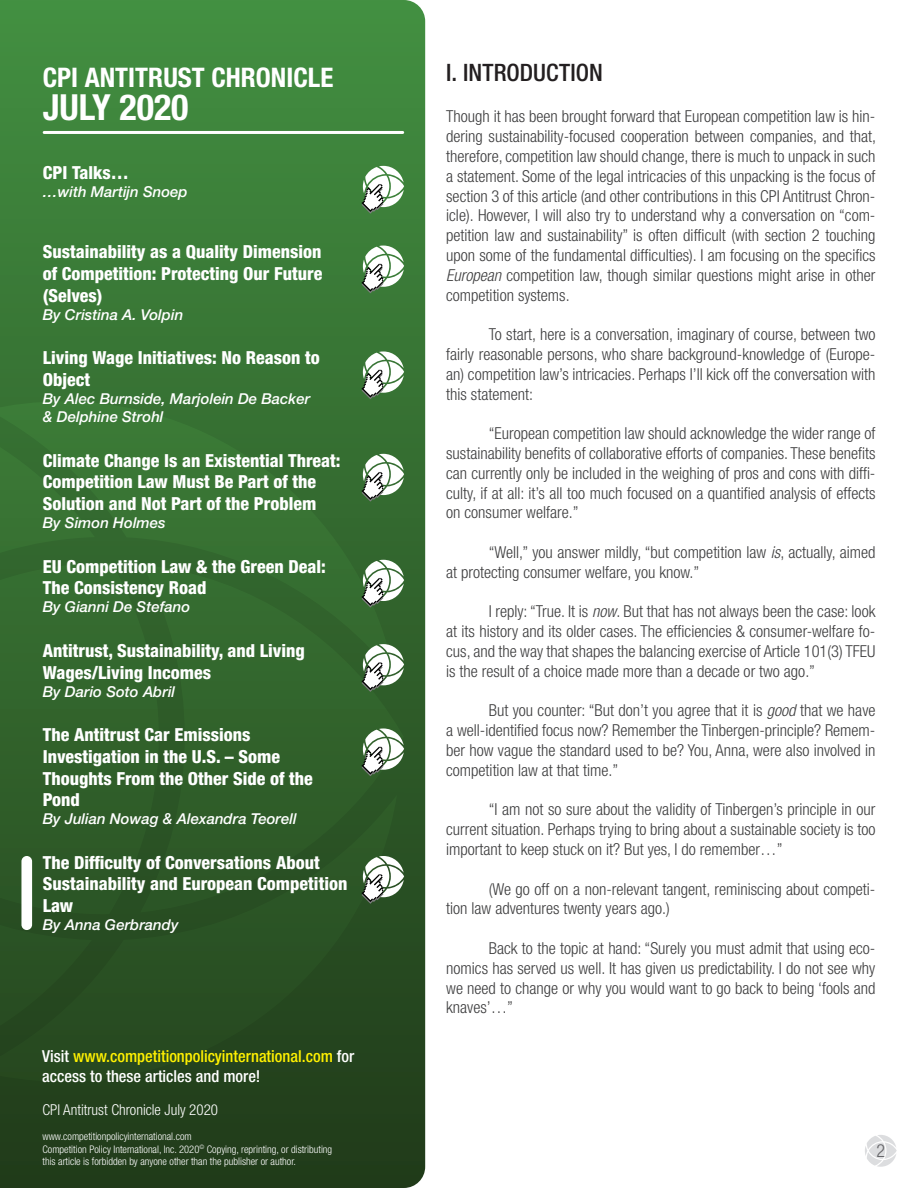
<style>
.page{position:relative;width:918px;height:1188px;background:#fff}
.page>*{position:absolute;margin:0;border:0;box-sizing:border-box;transform-origin:0 0}
.Body_Text{font:700 condensed 36px "Helvetica Neue LT Std";color:#fff}
.Body_Text-2{font:700 condensed 27px "Helvetica Neue LT Std";color:#fff}
.Sin_espaciado{font:500 condensed 24px "Helvetica Neue LT Std";letter-spacing:.005em;color:#231f20}
.t1{font:800 condensed 18px/21.6px "Helvetica Neue LT Std";color:#fff}
.t2{font:300 condensed 18px "Helvetica Neue LT Std";color:#636366}
.Sin_espaciado-2{font:300 condensed 16.5px/19.8px "Helvetica Neue LT Std";color:#3e3e3f;text-align:justify}
.Body_Text-3{font:500 condensed 16.5px/19.8px "Helvetica Neue LT Std";color:#fff101}
.t3{font:italic 500 15px "Helvetica Neue LT Std";color:#fff}
.t4{font:300 condensed 15px "Helvetica Neue LT Std";color:#fff}
.t5{font:300 condensed 10.5px "Helvetica Neue LT Std";color:#fff}
.s1{color:#fff}
.s2{font-style:italic}
</style>
<div class="page">
<svg style="left:0;top:0;width:425px;height:1188px;background:#367032"></svg>
<svg style="left:865px;top:1135px;width:32px;height:32px"></svg>
<div style="left:0;top:677px;width:140px;height:118px;background:#31612b"></div>
<svg style="left:0;top:795px;width:397px;height:287px;background:#274b21"></svg>
<svg style="left:0;top:401px;width:395px;height:276px;background:#367032"></svg>
<svg style="left:140px;top:565px;width:264px;height:347px;background:#2f5f2a"></svg>
<svg style="left:0;top:421px;width:95px;height:292px;background:#356d30"></svg>
<svg style="left:0;top:768px;width:92px;height:289px;background:#2a5224"></svg>
<hr style="left:43px;top:131px;width:361px;height:3px;background:#fff;border-radius:2px">
<div style="left:21px;top:856px;width:11px;height:74px;background:#fff;border-radius:5px"></div>
<svg style="left:362px;top:166px;width:42px;height:48px"></svg>
<svg style="left:362px;top:246px;width:42px;height:47px"></svg>
<svg style="left:362px;top:351px;width:42px;height:48px"></svg>
<svg style="left:362px;top:454px;width:42px;height:48px"></svg>
<svg style="left:362px;top:560px;width:42px;height:48px"></svg>
<svg style="left:362px;top:644px;width:42px;height:48px"></svg>
<svg style="left:362px;top:728px;width:42px;height:48px"></svg>
<svg style="left:362px;top:856px;width:42px;height:48px"></svg>
<p class="Body_Text-2" style="left:43px;top:61px;width:292px">CPI ANTITRUST CHRONICLE</p>
<p class="Body_Text" style="left:43px;top:86px;width:147px">JULY 2020</p>
<p class="t1" style="left:43px;top:161px;width:88px">CPI Talks…</p>
<p class="t3" style="left:43px;top:183px;width:147px">…with Martijn Snoep</p>
<p class="t1" style="left:43px;top:241px;width:281px;text-align:justify">Sustainability as a Quality Dimension of Competition: Protecting Our Future (Selves)</p>
<p class="t3" style="left:43px;top:305px;width:142px">By Cristina A. Volpin</p>
<p class="t1" style="left:43px;top:347px;width:279px">Living Wage Initiatives: No Reason to<br>Object</p>
<p class="t3" style="left:43px;top:390px;width:269px">By Alec Burnside, Marjolein De Backer</p>
<p class="t3" style="left:43px;top:408px;width:122px">&amp; Delphine Strohl</p>
<p class="t1" style="left:43px;top:449px;width:299px">Climate Change Is an Existential Threat:<br>Competition Law Must Be Part of the<br>Solution and Not Part of the Problem</p>
<p class="t3" style="left:43px;top:514px;width:125px">By Simon Holmes</p>
<p class="t1" style="left:43px;top:555px;width:285px">EU Competition Law &amp; the Green Deal:<br>The Consistency Road</p>
<p class="t3" style="left:43px;top:598px;width:149px">By Gianni De Stefano</p>
<p class="t1" style="left:43px;top:639px;width:264px">Antitrust, Sustainability, and Living<br>Wages/Living Incomes</p>
<p class="t3" style="left:43px;top:682px;width:134px">By Dario Soto Abril</p>
<p class="t1" style="left:43px;top:724px;width:272px">The Antitrust Car Emissions<br>Investigation in the U.S. – Some<br>Thoughts From the Other Side of the<br>Pond</p>
<p class="t3" style="left:43px;top:810px;width:255px">By Julian Nowag &amp; Alexandra Teorell</p>
<p class="t1" style="left:43px;top:851px;width:306px">The Difficulty of Conversations About<br>Sustainability and European Competition<br>Law</p>
<p class="t3" style="left:43px;top:916px;width:137px">By Anna Gerbrandy</p>
<p class="Body_Text-3" style="left:42px;top:1046px;width:313px"><span class="s1">Visit</span> www.competitionpolicyinternational.com <span class="s1">for access to these articles and more!</span></p>
<p class="t4" style="left:43px;top:1101px;width:177px">CPI Antitrust Chronicle July 2020</p>
<p class="t5" style="left:43px;top:1130px;width:151px">www.competitionpolicyinternational.com</p>
<p class="t5" style="left:43px;top:1143px;width:291px">Competition Policy International, Inc. 2020<sup>©</sup> Copying, reprinting, or distributing</p>
<p class="t5" style="left:43px;top:1156px;width:255px">this article is forbidden by anyone other than the publisher or author.</p>
<p class="Sin_espaciado" style="left:446px;top:58px;width:158px">I. INTRODUCTION</p>
<p class="Sin_espaciado-2" style="left:446px;top:106px;width:431px">Though it has been brought forward that European competition law is hin&shy;dering sustainability-focused cooperation between companies, and that, therefore, competition law should change, there is much to unpack in such a statement. Some of the legal intricacies of this unpacking is the focus of section 3 of this article (and other contributions in this CPI Antitrust Chron&shy;icle). However, I will also try to understand why a conversation on “com&shy;petition law and sustainability” is often difficult (with section 2 touching upon some of the fundamental difficulties). I am focusing on the specifics <span class="s2">European</span> competition law, though similar questions might arise in other competition systems.</p>
<p class="Sin_espaciado-2" style="left:446px;top:324px;width:431px;text-indent:43px">To start, here is a conversation, imaginary of course, between two fairly reasonable persons, who share background-knowledge of (Europe&shy;an) competition law’s intricacies. Perhaps I’ll kick off the conversation with this statement:</p>
<p class="Sin_espaciado-2" style="left:446px;top:423px;width:431px;text-indent:43px">“European competition law should acknowledge the wider range of sustainability benefits of collaborative efforts of companies. These benefits can currently only be included in the weighing of pros and cons with diffi&shy;culty, if at all: it’s all too much focused on a quantified analysis of effects on consumer welfare.”</p>
<p class="Sin_espaciado-2" style="left:446px;top:542px;width:431px;text-indent:43px">“Well,” you answer mildly, “but competition law <span class="s2">is</span>, actually, aimed at protecting consumer welfare, you know.”</p>
<p class="Sin_espaciado-2" style="left:446px;top:601px;width:431px;text-indent:43px">I reply: “True. It is <span class="s2">now</span>. But that has not always been the case: look at its history and its older cases. The efficiencies &amp; consumer-welfare fo&shy;cus, and the way that shapes the balancing exercise of Article 101(3) TFEU is the result of a choice made more than a decade or two ago.”</p>
<p class="Sin_espaciado-2" style="left:446px;top:700px;width:431px;text-indent:43px">But you counter: “But don’t you agree that it is <span class="s2">good</span> that we have a well-identified focus now? Remember the Tinbergen-principle? Remem&shy;ber how vague the standard used to be? You, Anna, were also involved in competition law at that time.”</p>
<p class="Sin_espaciado-2" style="left:446px;top:799px;width:431px;text-indent:43px">“I am not so sure about the validity of Tinbergen’s principle in our current situation. Perhaps trying to bring about a sustainable society is too important to keep stuck on it? But yes, I do remember…”</p>
<p class="Sin_espaciado-2" style="left:446px;top:879px;width:431px;text-indent:43px">(We go off on a non-relevant tangent, reminiscing about competi&shy;tion law adventures twenty years ago.)</p>
<p class="Sin_espaciado-2" style="left:446px;top:938px;width:431px;text-indent:43px">Back to the topic at hand: “Surely you must admit that using eco&shy;nomics has served us well. It has given us predictability. I do not see why we need to change or why you would want to go back to being ‘fools and knaves’…”</p>
<p class="t2" style="left:876px;top:1141px;width:10px">2</p>
</div>
